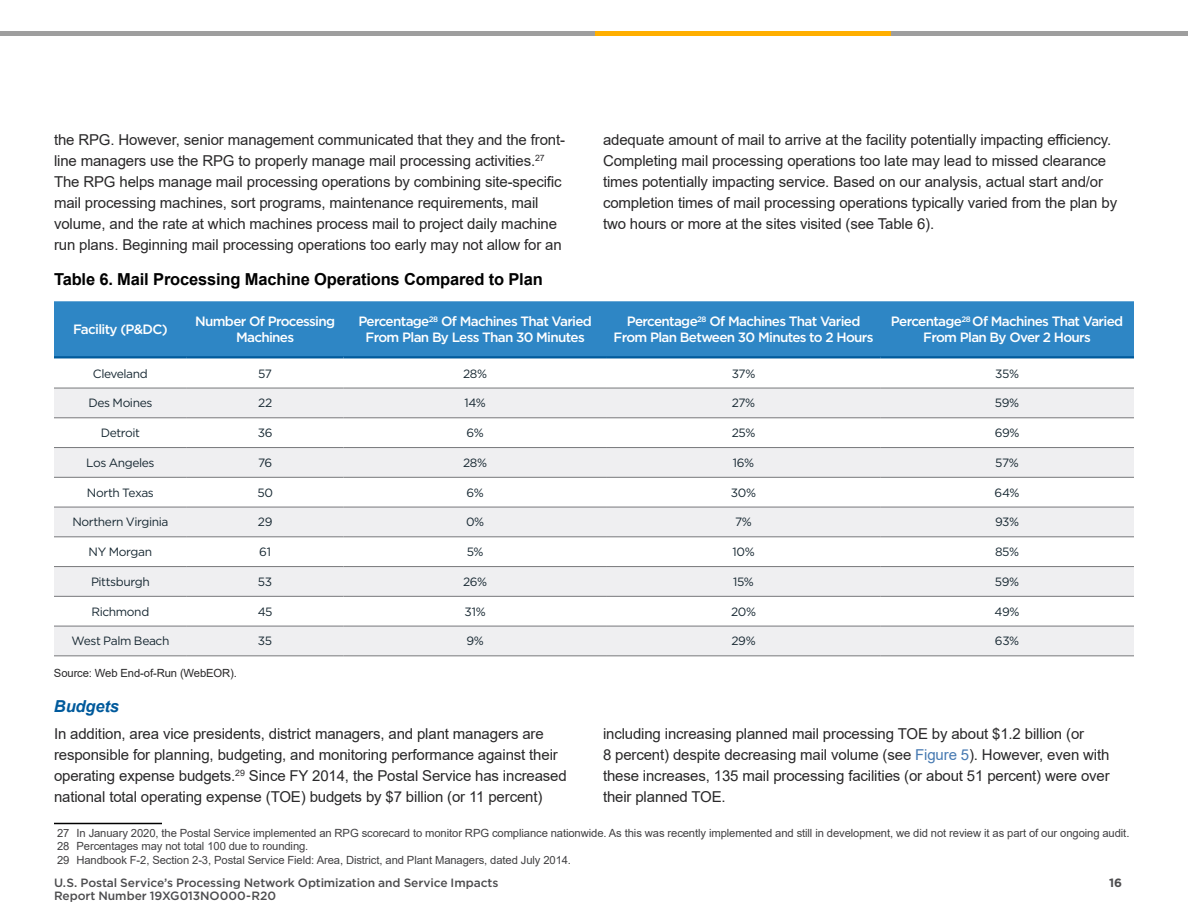
<style>
.page{position:relative;width:1188px;height:918px;background:#fff}
.page>*{position:absolute;margin:0;border:0;box-sizing:border-box;transform-origin:0 0}
.t1{font:700 16.5px "Arial";letter-spacing:-.01em;color:#000}
.t2{font:italic 700 16.5px "Arial";letter-spacing:-.01em;color:#005a9c}
.t3{font:15px/21px "Arial";letter-spacing:-.01em;color:#292829}
.t4{font:500 13.5px/16.2px "Gotham";letter-spacing:-.05em;color:#fff;text-align:center}
.t5{font:12px "Gotham";letter-spacing:-.035em;color:#172832}
.t6{font:500 12px/13.5px "Gotham";letter-spacing:-.005em;color:#4d4d4f}
.t7{font:700 12px "Gotham";color:#4d4d4f}
.t8{font:11.25px/13.5px "Arial";letter-spacing:-.01em;color:#414042}
.t9{font:11.25px "Arial";letter-spacing:-.01em;color:#292829}
.s1{color:#477ab2}
</style>
<div class="page">
<hr style="left:54px;top:823px;width:108px;height:1px;background:#000">
<div style="left:54px;top:301px;width:1080px;height:55px;background:#2e86c5"></div>
<svg style="left:54px;top:358px;width:1080px;height:30px"></svg>
<svg style="left:54px;top:389px;width:1080px;height:267px;fill:#efeff1"></svg>
<hr style="left:54px;top:388px;width:133px;height:1px;background:#77787b">
<hr style="left:187px;top:388px;width:156px;height:1px;background:#77787b">
<hr style="left:343px;top:388px;width:264px;height:1px;background:#77787b">
<hr style="left:607px;top:388px;width:273px;height:1px;background:#77787b">
<hr style="left:880px;top:388px;width:254px;height:1px;background:#77787b">
<hr style="left:54px;top:418px;width:133px;height:1px;background:#77787b">
<hr style="left:187px;top:418px;width:156px;height:1px;background:#77787b">
<hr style="left:343px;top:418px;width:264px;height:1px;background:#77787b">
<hr style="left:607px;top:418px;width:273px;height:1px;background:#77787b">
<hr style="left:880px;top:418px;width:254px;height:1px;background:#77787b">
<hr style="left:54px;top:447px;width:133px;height:1px;background:#77787b">
<hr style="left:187px;top:447px;width:156px;height:1px;background:#77787b">
<hr style="left:343px;top:447px;width:264px;height:1px;background:#77787b">
<hr style="left:607px;top:447px;width:273px;height:1px;background:#77787b">
<hr style="left:880px;top:447px;width:254px;height:1px;background:#77787b">
<hr style="left:54px;top:477px;width:133px;height:1px;background:#77787b">
<hr style="left:187px;top:477px;width:156px;height:1px;background:#77787b">
<hr style="left:343px;top:477px;width:264px;height:1px;background:#77787b">
<hr style="left:607px;top:477px;width:273px;height:1px;background:#77787b">
<hr style="left:880px;top:477px;width:254px;height:1px;background:#77787b">
<hr style="left:54px;top:507px;width:133px;height:1px;background:#77787b">
<hr style="left:187px;top:507px;width:156px;height:1px;background:#77787b">
<hr style="left:343px;top:507px;width:264px;height:1px;background:#77787b">
<hr style="left:607px;top:507px;width:273px;height:1px;background:#77787b">
<hr style="left:880px;top:507px;width:254px;height:1px;background:#77787b">
<hr style="left:54px;top:537px;width:133px;height:1px;background:#77787b">
<hr style="left:187px;top:537px;width:156px;height:1px;background:#77787b">
<hr style="left:343px;top:537px;width:264px;height:1px;background:#77787b">
<hr style="left:607px;top:537px;width:273px;height:1px;background:#77787b">
<hr style="left:880px;top:537px;width:254px;height:1px;background:#77787b">
<hr style="left:54px;top:566px;width:133px;height:1px;background:#77787b">
<hr style="left:187px;top:566px;width:156px;height:1px;background:#77787b">
<hr style="left:343px;top:566px;width:264px;height:1px;background:#77787b">
<hr style="left:607px;top:566px;width:273px;height:1px;background:#77787b">
<hr style="left:880px;top:566px;width:254px;height:1px;background:#77787b">
<hr style="left:54px;top:596px;width:133px;height:1px;background:#77787b">
<hr style="left:187px;top:596px;width:156px;height:1px;background:#77787b">
<hr style="left:343px;top:596px;width:264px;height:1px;background:#77787b">
<hr style="left:607px;top:596px;width:273px;height:1px;background:#77787b">
<hr style="left:880px;top:596px;width:254px;height:1px;background:#77787b">
<hr style="left:54px;top:356px;width:133px;height:2px;background:#005a9b">
<hr style="left:187px;top:356px;width:156px;height:2px;background:#005a9b">
<hr style="left:343px;top:356px;width:264px;height:2px;background:#005a9b">
<hr style="left:607px;top:356px;width:273px;height:2px;background:#005a9b">
<hr style="left:880px;top:356px;width:254px;height:2px;background:#005a9b">
<hr style="left:54px;top:626px;width:133px;height:1px;background:#77787b">
<hr style="left:187px;top:626px;width:156px;height:1px;background:#77787b">
<hr style="left:343px;top:626px;width:264px;height:1px;background:#77787b">
<hr style="left:607px;top:626px;width:273px;height:1px;background:#77787b">
<hr style="left:880px;top:626px;width:254px;height:1px;background:#77787b">
<hr style="left:54px;top:656px;width:133px;height:1px;background:#77787b">
<hr style="left:187px;top:656px;width:156px;height:1px;background:#77787b">
<hr style="left:343px;top:656px;width:264px;height:1px;background:#77787b">
<hr style="left:607px;top:656px;width:273px;height:1px;background:#77787b">
<hr style="left:880px;top:656px;width:254px;height:1px;background:#77787b">
<hr style="left:0;top:32px;width:1188px;height:4px;background:#9e9e9e">
<hr style="left:595px;top:32px;width:295px;height:4px;background:#ffaf00">
<p class="t3" style="left:54px;top:129px;width:513px">the RPG. However, senior management communicated that they and the front&shy;line managers use the RPG to properly manage mail processing activities.<sup>27<br></sup>The RPG helps manage mail processing operations by combining site-specific mail processing machines, sort programs, maintenance requirements, mail volume, and the rate at which machines process mail to project daily machine run plans. Beginning mail processing operations too early may not allow for an</p>
<p class="t3" style="left:603px;top:129px;width:516px">adequate amount of mail to arrive at the facility potentially impacting efficiency.<br>Completing mail processing operations too late may lead to missed clearance times potentially impacting service. Based on our analysis, actual start and/or completion times of mail processing operations typically varied from the plan by two hours or more at the sites visited (see Table 6).</p>
<p class="t1" style="left:54px;top:267px;width:490px">Table 6. Mail Processing Machine Operations Compared to Plan</p>
<p class="t4" style="left:73px;top:321px;width:96px">Facility (P&amp;DC)</p>
<p class="t4" style="left:195px;top:313px;width:141px">Number Of Processing<br>Machines</p>
<p class="t4" style="left:358px;top:313px;width:235px">Percentage<sup>28</sup> Of Machines That Varied<br>From Plan By Less Than 30 Minutes</p>
<p class="t4" style="left:614px;top:313px;width:262px">Percentage<sup>28</sup> Of Machines That Varied<br>From Plan Between 30 Minutes to 2 Hours</p>
<p class="t4" style="left:891px;top:313px;width:234px">Percentage<sup>28</sup> Of Machines That Varied<br>From Plan By Over 2 Hours</p>
<p class="t5" style="left:93px;top:367px;width:56px">Cleveland</p>
<p class="t5" style="left:258px;top:367px;width:16px">57</p>
<p class="t5" style="left:463px;top:367px;width:26px">28%</p>
<p class="t5" style="left:732px;top:367px;width:25px">37%</p>
<p class="t5" style="left:995px;top:367px;width:25px">35%</p>
<p class="t5" style="left:88px;top:396px;width:65px">Des Moines</p>
<p class="t5" style="left:258px;top:396px;width:16px">22</p>
<p class="t5" style="left:465px;top:396px;width:23px">14%</p>
<p class="t5" style="left:732px;top:396px;width:25px">27%</p>
<p class="t5" style="left:995px;top:396px;width:26px">59%</p>
<p class="t5" style="left:101px;top:426px;width:40px">Detroit</p>
<p class="t5" style="left:258px;top:426px;width:16px">36</p>
<p class="t5" style="left:467px;top:426px;width:19px">6%</p>
<p class="t5" style="left:732px;top:426px;width:25px">25%</p>
<p class="t5" style="left:995px;top:426px;width:26px">69%</p>
<p class="t5" style="left:86px;top:456px;width:70px">Los Angeles</p>
<p class="t5" style="left:258px;top:456px;width:16px">76</p>
<p class="t5" style="left:463px;top:456px;width:26px">28%</p>
<p class="t5" style="left:733px;top:456px;width:23px">16%</p>
<p class="t5" style="left:995px;top:456px;width:25px">57%</p>
<p class="t5" style="left:87px;top:486px;width:68px">North Texas</p>
<p class="t5" style="left:257px;top:486px;width:17px">50</p>
<p class="t5" style="left:467px;top:486px;width:19px">6%</p>
<p class="t5" style="left:731px;top:486px;width:27px">30%</p>
<p class="t5" style="left:995px;top:486px;width:27px">64%</p>
<p class="t5" style="left:72px;top:515px;width:98px">Northern Virginia</p>
<p class="t5" style="left:258px;top:515px;width:16px">29</p>
<p class="t5" style="left:466px;top:515px;width:20px">0%</p>
<p class="t5" style="left:735px;top:515px;width:18px">7%</p>
<p class="t5" style="left:995px;top:515px;width:26px">93%</p>
<p class="t5" style="left:89px;top:545px;width:65px">NY Morgan</p>
<p class="t5" style="left:259px;top:545px;width:13px">61</p>
<p class="t5" style="left:467px;top:545px;width:18px">5%</p>
<p class="t5" style="left:732px;top:545px;width:24px">10%</p>
<p class="t5" style="left:995px;top:545px;width:26px">85%</p>
<p class="t5" style="left:91px;top:575px;width:60px">Pittsburgh</p>
<p class="t5" style="left:258px;top:575px;width:16px">53</p>
<p class="t5" style="left:463px;top:575px;width:26px">26%</p>
<p class="t5" style="left:733px;top:575px;width:22px">15%</p>
<p class="t5" style="left:995px;top:575px;width:26px">59%</p>
<p class="t5" style="left:92px;top:605px;width:59px">Richmond</p>
<p class="t5" style="left:258px;top:605px;width:16px">45</p>
<p class="t5" style="left:465px;top:605px;width:23px">31%</p>
<p class="t5" style="left:731px;top:605px;width:27px">20%</p>
<p class="t5" style="left:995px;top:605px;width:27px">49%</p>
<p class="t5" style="left:71px;top:634px;width:100px">West Palm Beach</p>
<p class="t5" style="left:258px;top:634px;width:16px">35</p>
<p class="t5" style="left:466px;top:634px;width:19px">9%</p>
<p class="t5" style="left:731px;top:634px;width:26px">29%</p>
<p class="t5" style="left:995px;top:634px;width:26px">63%</p>
<p class="t9" style="left:54px;top:665px;width:185px">Source: Web End-of-Run (WebEOR).</p>
<p class="t2" style="left:54px;top:695px;width:67px">Budgets</p>
<p class="t3" style="left:54px;top:723px;width:514px">In addition, area vice presidents, district managers, and plant managers are responsible for planning, budgeting, and monitoring performance against their operating expense budgets.<sup>29</sup> Since FY 2014, the Postal Service has increased national total operating expense (TOE) budgets by $7 billion (or 11 percent)</p>
<p class="t3" style="left:603px;top:723px;width:508px">including increasing planned mail processing TOE by about $1.2 billion (or<br>8 percent) despite decreasing mail volume (see <span class="s1">Figure 5</span>). However, even with these increases, 135 mail processing facilities (or about 51 percent) were over their planned TOE.</p>
<p class="t8" style="left:57px;top:826px;width:1074px">27 In January 2020, the Postal Service implemented an RPG scorecard to monitor RPG compliance nationwide. As this was recently implemented and still in development, we did not review it as part of our ongoing audit.<br>28 Percentages may not total 100 due to rounding.<br>29 Handbook F-2, Section 2-3, Postal Service Field: Area, District, and Plant Managers, dated July 2014.</p>
<p class="t6" style="left:54px;top:875px;width:446px">U.S. Postal Service’s Processing Network Optimization and Service Impacts<br>Report Number 19XG013NO000-R20</p>
<p class="t7" style="left:1109px;top:875px;width:14px">16</p>
</div>
